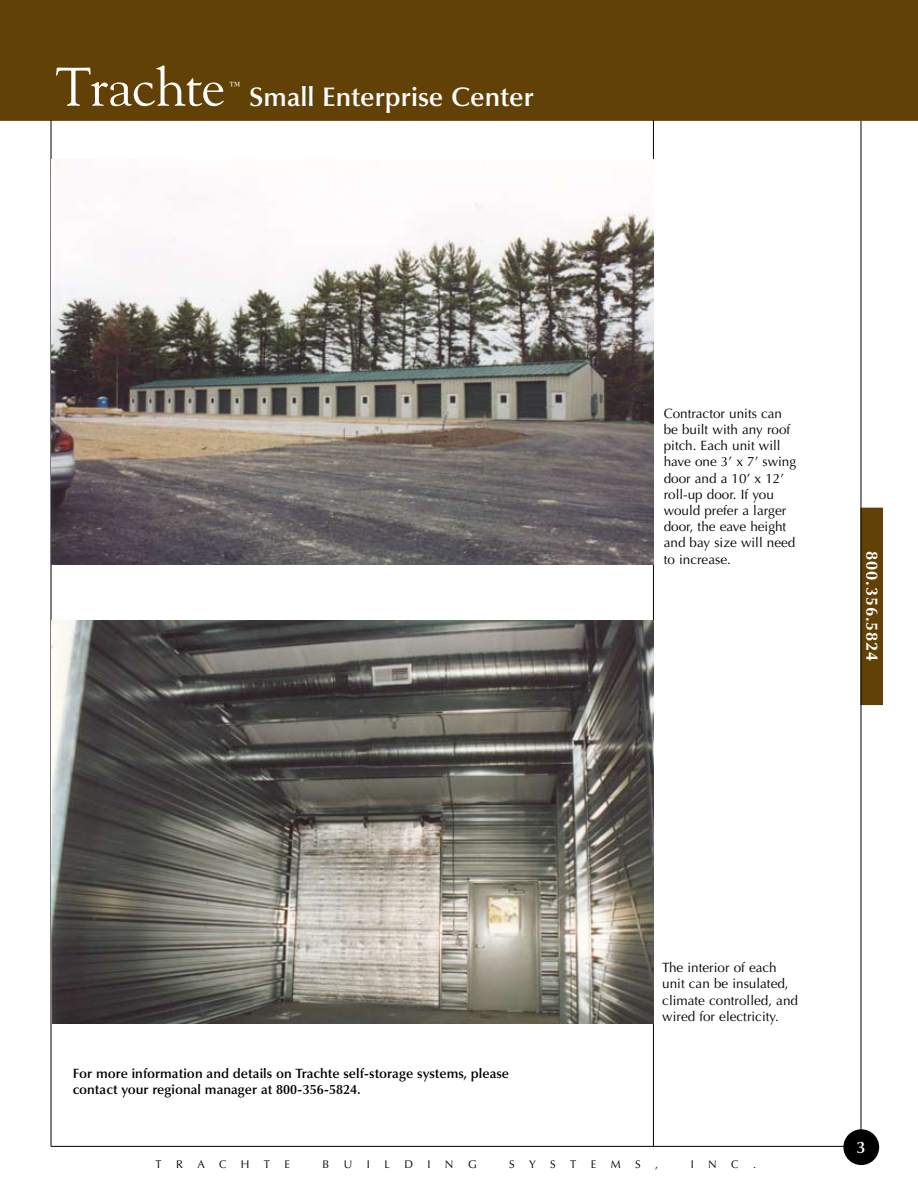
<style>
.page{position:relative;width:918px;height:1188px;background:#fff}
.page>*{position:absolute;margin:0;border:0;box-sizing:border-box;transform-origin:0 0}
.t1{font:54px "Goudy";letter-spacing:-.015em;color:#fff}
.t2{font:600 27px "Optima LT Std";color:#fff}
.t3{font:600 16.65px "Optima LT Std";color:#fff}
.t4{font:700 16.5px "Optima LT Std";letter-spacing:.05em;color:#fff}
.t5{font:13.5px/16.2px "Optima LT Std";color:#000}
.t6{font:600 13.5px/16.2px "Optima LT Std";color:#000}
.t7{font:13.05px "Goudy";color:#fff}
.t8{font:11.1px "Optima LT Std";color:#000}
</style>
<div class="page">
<hr style="left:51px;top:1146px;width:810px;height:1px;background:#000">
<div style="left:861px;top:508px;width:21px;height:197px;background:#624107"></div>
<hr style="left:861px;top:120px;width:1px;height:1026px;background:#000">
<div style="left:843px;top:1129px;width:36px;height:36px;background:#000;border-radius:50%"></div>
<div style="left:0;top:0;width:918px;height:120px;background:#624107"></div>
<hr style="left:653px;top:120px;width:1px;height:1026px;background:#000">
<hr style="left:51px;top:120px;width:1px;height:1026px;background:#000">
<img style="left:51px;top:160px;width:602px;height:405px">
<img style="left:51px;top:621px;width:602px;height:403px">
<h1 class="t1" style="left:56px;top:53px;width:171px">Trachte</h1>
<p class="t7" style="left:228px;top:78px;width:14px">™</p>
<h2 class="t2" style="left:249px;top:81px;width:286px">Small Enterprise Center</h2>
<p class="t5" style="left:664px;top:405px;width:134px">Contractor units can be built with any roof pitch. Each unit will have one 3’ x 7’ swing door and a 10’ x 12’ roll-up door. If you would prefer a larger door, the eave height and bay size will need to increase.</p>
<p class="t4" style="left:882px;top:551px;width:111px;rotate:90deg">800.356.5824</p>
<p class="t6" style="left:73px;top:1065px;width:438px">For more information and details on Trachte self-storage systems, please contact your regional manager at 800-356-5824.</p>
<p class="t5" style="left:662px;top:960px;width:137px">The interior of each unit can be insulated, climate controlled, and wired for electricity.</p>
<p class="t8" style="left:156px;top:1158px;width:8px">T</p>
<p class="t8" style="left:176px;top:1158px;width:8px">R</p>
<p class="t8" style="left:197px;top:1158px;width:9px">A</p>
<p class="t8" style="left:219px;top:1158px;width:9px">C</p>
<p class="t8" style="left:241px;top:1158px;width:10px">H</p>
<p class="t8" style="left:264px;top:1158px;width:8px">T</p>
<p class="t8" style="left:285px;top:1158px;width:7px">E</p>
<p class="t8" style="left:322px;top:1158px;width:8px">B</p>
<p class="t8" style="left:344px;top:1158px;width:10px">U</p>
<p class="t8" style="left:367px;top:1158px;width:5px">I</p>
<p class="t8" style="left:384px;top:1158px;width:7px">L</p>
<p class="t8" style="left:404px;top:1158px;width:10px">D</p>
<p class="t8" style="left:427px;top:1158px;width:5px">I</p>
<p class="t8" style="left:445px;top:1158px;width:10px">N</p>
<p class="t8" style="left:468px;top:1158px;width:10px">G</p>
<p class="t8" style="left:509px;top:1158px;width:7px">S</p>
<p class="t8" style="left:529px;top:1158px;width:8px">Y</p>
<p class="t8" style="left:550px;top:1158px;width:7px">S</p>
<p class="t8" style="left:570px;top:1158px;width:8px">T</p>
<p class="t8" style="left:591px;top:1158px;width:7px">E</p>
<p class="t8" style="left:611px;top:1158px;width:11px">M</p>
<p class="t8" style="left:635px;top:1158px;width:7px">S</p>
<p class="t8" style="left:655px;top:1158px;width:5px">,</p>
<p class="t8" style="left:691px;top:1158px;width:5px">I</p>
<p class="t8" style="left:708px;top:1158px;width:10px">N</p>
<p class="t8" style="left:731px;top:1158px;width:9px">C</p>
<p class="t8" style="left:753px;top:1158px;width:5px">.</p>
<p class="t3" style="left:857px;top:1137px;width:10px">3</p>
</div>
